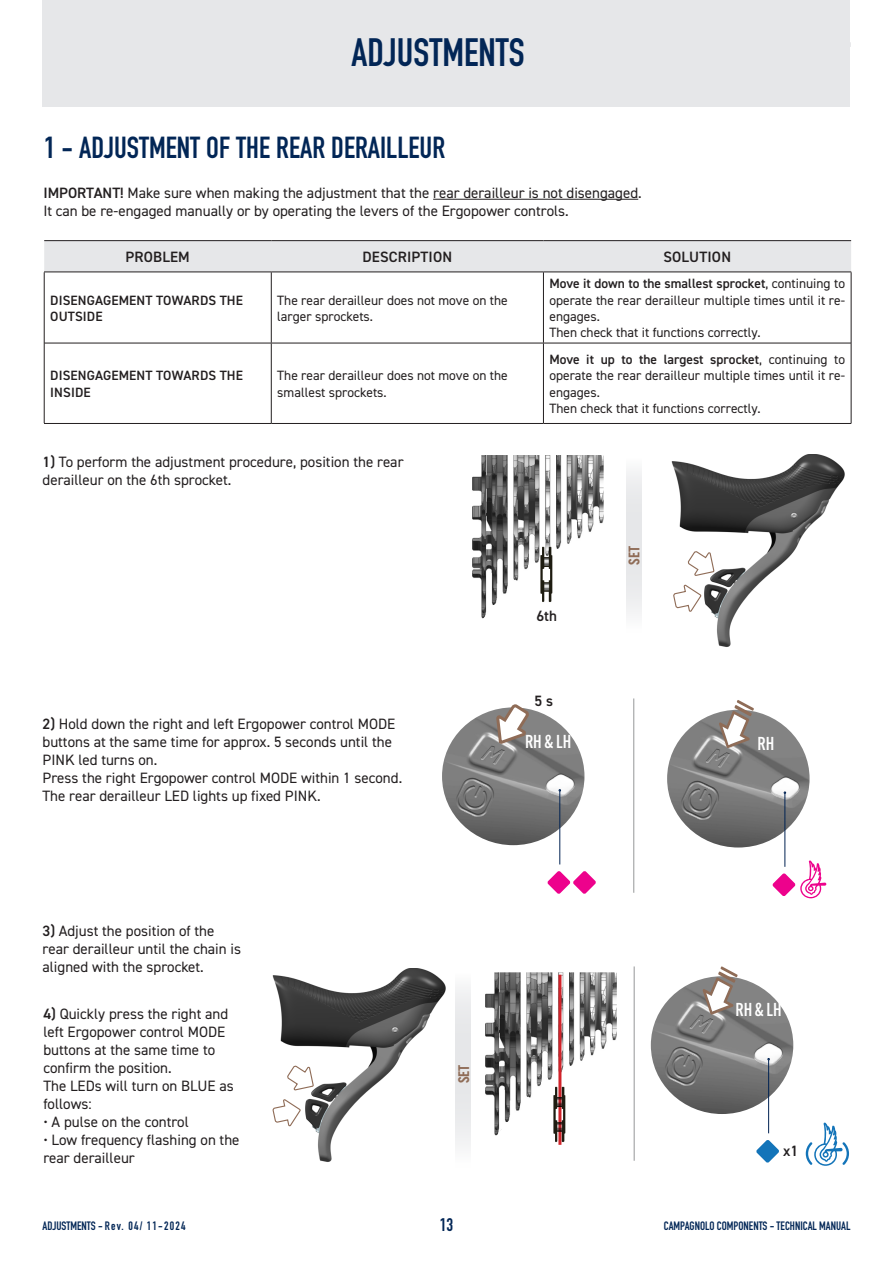
<style>
.page{position:relative;width:893px;height:1263px;background:#fff}
.page>*{position:absolute;margin:0;border:0;box-sizing:border-box;transform-origin:0 0}
.Normale{font:700 39px "DIN Condensed";color:#022656}
.Normale-2{font:700 30px "DIN Condensed";color:#022656}
.t1{font:500 18.3px "Alternate Gothic ATF";color:#fff}
.t2{font:700 18px "DIN Condensed";color:#022656}
.t3{font:15px/18px "DIN2014";color:#231f20}
.t4{font:600 15px "DIN2014";letter-spacing:.01em;color:#231f20}
.t5{font:600 15px "Alternate Gothic ATF";color:#8f6c57}
.t6{font:13.5px/16.2px "DIN2014";color:#231f20}
.t7{font:600 13.5px/16.2px "DIN2014";letter-spacing:.01em;color:#231f20}
.t8{font:700 12px "DIN Condensed";color:#022656}
.s1{font-weight:600}
</style>
<div class="page">
<div style="left:43px;top:0;width:807px;height:106px;background:#e6e7e9"></div>
<hr style="left:433px;top:199px;width:205px;height:1px;background:#231f20">
<div style="left:44px;top:241px;width:807px;height:31px;background:#e6e7e9"></div>
<hr style="left:44px;top:272px;width:1px;height:71px;background:#231f20">
<hr style="left:271px;top:272px;width:1px;height:71px;background:#231f20">
<hr style="left:543px;top:272px;width:1px;height:71px;background:#231f20">
<hr style="left:44px;top:240px;width:227px;height:1px;background:#231f20">
<hr style="left:271px;top:240px;width:272px;height:1px;background:#231f20">
<hr style="left:543px;top:240px;width:308px;height:1px;background:#231f20">
<hr style="left:44px;top:272px;width:227px;height:1px;background:#231f20">
<hr style="left:271px;top:272px;width:272px;height:1px;background:#231f20">
<hr style="left:543px;top:272px;width:308px;height:1px;background:#231f20">
<hr style="left:44px;top:343px;width:227px;height:1px;background:#231f20">
<hr style="left:271px;top:343px;width:272px;height:1px;background:#231f20">
<hr style="left:543px;top:343px;width:308px;height:1px;background:#231f20">
<hr style="left:44px;top:423px;width:227px;height:1px;background:#231f20">
<hr style="left:271px;top:423px;width:272px;height:1px;background:#231f20">
<hr style="left:543px;top:423px;width:308px;height:1px;background:#231f20">
<hr style="left:44px;top:343px;width:1px;height:80px;background:#231f20">
<hr style="left:271px;top:343px;width:1px;height:80px;background:#231f20">
<hr style="left:543px;top:343px;width:1px;height:80px;background:#231f20">
<hr style="left:851px;top:272px;width:1px;height:71px;background:#231f20">
<hr style="left:851px;top:343px;width:1px;height:80px;background:#231f20">
<img style="left:472px;top:455px;width:132px;height:164px">
<img style="left:536px;top:545px;width:21px;height:61px">
<img style="left:641px;top:454px;width:204px;height:193px">
<svg style="left:687px;top:543px;width:28px;height:34px"></svg>
<svg style="left:672px;top:584px;width:30px;height:29px"></svg>
<img style="left:442px;top:710px;width:142px;height:135px">
<svg style="left:494px;top:704px;width:38px;height:91px"></svg>
<hr style="left:560px;top:791px;width:1px;height:73px;background:#002252">
<svg style="left:547px;top:871px;width:49px;height:23px"></svg>
<hr style="left:633px;top:698px;width:1px;height:195px;background:#959798">
<img style="left:667px;top:711px;width:143px;height:136px">
<hr style="left:785px;top:793px;width:1px;height:74px;background:#002252">
<svg style="left:772px;top:860px;width:54px;height:38px"></svg>
<svg style="left:719px;top:700px;width:35px;height:48px"></svg>
<img style="left:485px;top:972px;width:132px;height:164px">
<hr style="left:558px;top:975px;width:3px;height:170px;background:#d1232a">
<img style="left:550px;top:1085px;width:21px;height:60px">
<img style="left:272px;top:968px;width:174px;height:194px">
<svg style="left:286px;top:1065px;width:29px;height:26px"></svg>
<svg style="left:272px;top:1098px;width:30px;height:29px"></svg>
<img style="left:651px;top:978px;width:142px;height:136px">
<hr style="left:768px;top:1060px;width:1px;height:73px;background:#002252">
<svg style="left:756px;top:1140px;width:23px;height:23px"></svg>
<svg style="left:702px;top:966px;width:36px;height:49px"></svg>
<hr style="left:634px;top:966px;width:1px;height:195px;background:#959798">
<svg style="left:626px;top:471px;width:15px;height:143px;fill:#e8e9ea"></svg>
<svg style="left:455px;top:987px;width:16px;height:160px;fill:#e8e9ea"></svg>
<svg style="left:806px;top:1122px;width:43px;height:44px"></svg>
<p class="Normale" style="left:351px;top:26px;width:175px">ADJUSTMENTS</p>
<p class="Normale-2" style="left:44px;top:127px;width:403px">1 - ADJUSTMENT OF THE REAR DERAILLEUR</p>
<p class="t3" style="left:43px;top:183px;width:600px"><span class="s1">IMPORTANT!</span> Make sure when making the adjustment that the rear derailleur is not disengaged.</p>
<p class="t3" style="left:43px;top:201px;width:527px">It can be re-engaged manually or by operating the levers of the Ergopower controls.</p>
<p class="t4" style="left:126px;top:247px;width:66px">PROBLEM</p>
<p class="t4" style="left:363px;top:247px;width:91px">DESCRIPTION</p>
<p class="t4" style="left:663px;top:247px;width:69px">SOLUTION</p>
<p class="t7" style="left:50px;top:292px;width:194px">DISENGAGEMENT TOWARDS THE<br>OUTSIDE</p>
<p class="t6" style="left:277px;top:292px;width:232px">The rear derailleur does not move on the larger sprockets.</p>
<p class="t6" style="left:549px;top:275px;width:297px;text-align:justify"><span class="s1">Move it down to the smallest sprocket</span>, continuing to operate the rear derailleur multiple times until it re&shy;engages.</p>
<p class="t6" style="left:549px;top:324px;width:213px">Then check that it functions correctly.</p>
<p class="t7" style="left:50px;top:367px;width:194px">DISENGAGEMENT TOWARDS THE<br>INSIDE</p>
<p class="t6" style="left:277px;top:367px;width:232px">The rear derailleur does not move on the smallest sprockets.</p>
<p class="t3" style="left:43px;top:452px;width:363px"><span class="s1">1)</span> To perform the adjustment procedure, position the rear derailleur on the 6th sprocket.</p>
<p class="t6" style="left:549px;top:351px;width:297px;text-align:justify"><span class="s1">Move it up to the largest sprocket</span>, continuing to operate the rear derailleur multiple times until it re&shy;engages.</p>
<p class="t6" style="left:549px;top:400px;width:213px">Then check that it functions correctly.</p>
<p class="t4" style="left:536px;top:606px;width:22px">6th</p>
<p class="t5" style="left:624px;top:564px;width:20px;rotate:-90deg">SET</p>
<p class="t3" style="left:43px;top:715px;width:354px"><span class="s1">2)</span> Hold down the right and left Ergopower control MODE buttons at the same time for approx. 5 seconds until the<br>PINK led turns on.</p>
<p class="t3" style="left:43px;top:769px;width:361px">Press the right Ergopower control MODE within 1 second.</p>
<p class="t3" style="left:43px;top:787px;width:279px">The rear derailleur LED lights up fixed PINK.</p>
<p class="t4" style="left:535px;top:691px;width:20px">5 s</p>
<p class="t1" style="left:525px;top:730px;width:48px">RH &amp; LH</p>
<p class="t1" style="left:757px;top:732px;width:18px">RH</p>
<p class="t3" style="left:43px;top:922px;width:200px"><span class="s1">3)</span> Adjust the position of the rear derailleur until the chain is aligned with the sprocket.</p>
<p class="t3" style="left:43px;top:1004px;width:186px"><span class="s1">4)</span> Quickly press the right and left Ergopower control MODE buttons at the same time to confirm the position.</p>
<p class="t3" style="left:43px;top:1076px;width:192px">The LEDs will turn on BLUE as follows:</p>
<p class="t3" style="left:43px;top:1112px;width:147px">• A pulse on the control</p>
<p class="t3" style="left:43px;top:1130px;width:198px">• Low frequency flashing on the rear derailleur</p>
<p class="t4" style="left:783px;top:1141px;width:17px">x1</p>
<p class="t1" style="left:735px;top:998px;width:48px">RH &amp; LH</p>
<p class="t5" style="left:454px;top:1083px;width:20px;rotate:-90deg">SET</p>
<p class="t8" style="left:43px;top:1217px;width:145px">ADJUSTMENTS - Rev. 04/ 11-2024</p>
<p class="t2" style="left:440px;top:1213px;width:15px">13</p>
<p class="t8" style="left:664px;top:1217px;width:188px">CAMPAGNOLO COMPONENTS - TECHNICAL MANUAL</p>
</div>
